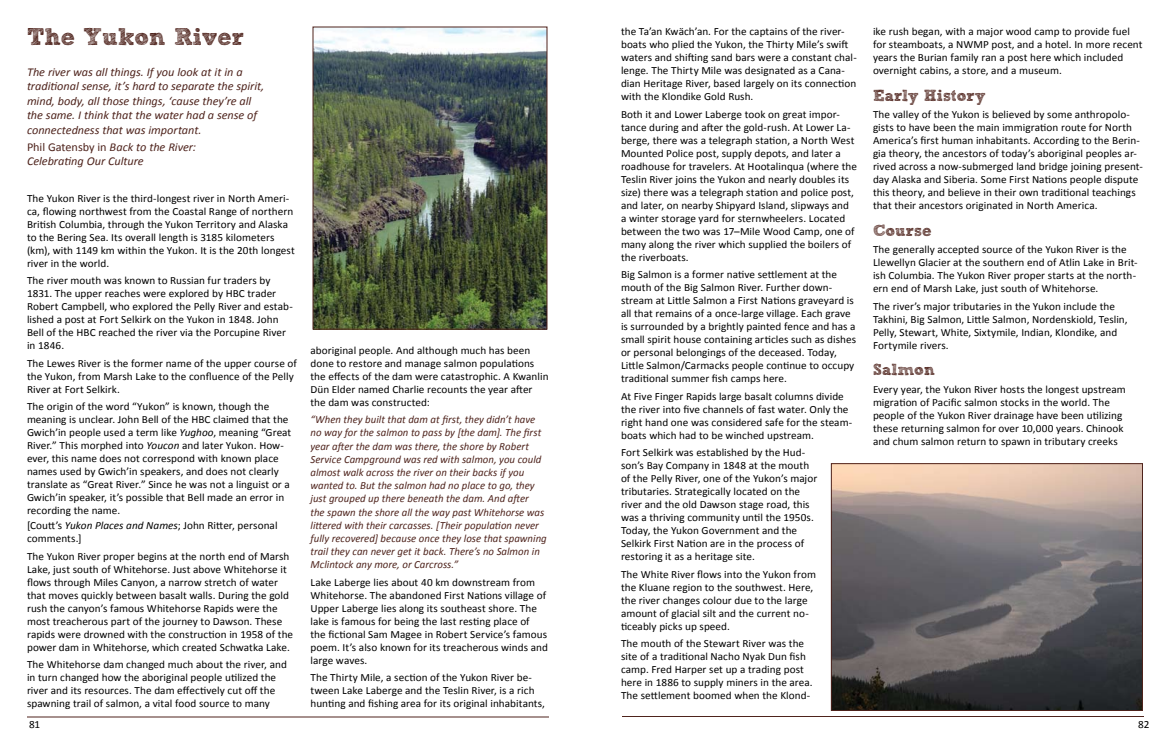
<style>
.page{position:relative;width:1170px;height:747px;background:#fff}
.page>*{position:absolute;margin:0;border:0;box-sizing:border-box;transform-origin:0 0}
.t1{font:24px "Sketch Rockwell";color:#4e231c}
.t2{font:16px "Sketch Rockwell";color:#4e231c}
.t3{font:italic 12px/14.4px "Calibri";letter-spacing:-.005em;color:#4e231c}
.t4{font:11px/13px "Calibri";letter-spacing:.005em;color:#000}
.t5{font:italic 11px/13.2px "Calibri";color:#4e231c}
.s1{font-style:normal}
.s2{font-style:italic}
</style>
<div class="page">
<hr style="left:27px;top:717px;width:522px;height:1px;background:#4e231c">
<hr style="left:622px;top:716px;width:522px;height:1px;background:#4e231c">
<img style="left:833px;top:465px;width:308px;height:244px">
<div style="left:831px;top:463px;width:312px;height:248px;border:1px solid #4e231c"></div>
<img style="left:314px;top:28px;width:232px;height:300px">
<div style="left:312px;top:26px;width:236px;height:304px;border:1px solid #4e231c"></div>
<h1 class="t1" style="left:27px;top:24px;width:219px">The Yukon River</h1>
<p class="t3" style="left:27px;top:64px;width:239px">The river was all things. If you look at it in a traditional sense, it’s hard to separate the spirit, mind, body, all those things, ‘cause they’re all the same. I think that the water had a sense of connectedness that was important.</p>
<p class="t3" style="left:27px;top:139px;width:171px"><span class="s1">Phil Gatensby in</span> Back to the River:<br>Celebrating Our Culture</p>
<p class="t4" style="left:27px;top:191px;width:269px">The Yukon River is the third-longest river in North Ameri&shy;ca, flowing northwest from the Coastal Range of northern British Columbia, through the Yukon Territory and Alaska to the Bering Sea. Its overall length is 3185 kilometers (km), with 1149 km within the Yukon. It is the 20th longest river in the world.</p>
<p class="t4" style="left:27px;top:274px;width:267px">The river mouth was known to Russian fur traders by 1831. The upper reaches were explored by HBC trader Robert Campbell, who explored the Pelly River and estab&shy;lished a post at Fort Selkirk on the Yukon in 1848. John Bell of the HBC reached the river via the Porcupine River in 1846.</p>
<p class="t4" style="left:27px;top:356px;width:271px">The Lewes River is the former name of the upper course of the Yukon, from Marsh Lake to the confluence of the Pelly<br>River at Fort Selkirk.</p>
<p class="t4" style="left:27px;top:400px;width:266px">The origin of the word “Yukon” is known, though the meaning is unclear. John Bell of the HBC claimed that the Gwich’in people used a term like <span class="s2">Yughoo</span>, meaning “Great River.” This morphed into <span class="s2">Youcon</span> and later Yukon. How&shy;ever, this name does not correspond with known place names used by Gwich’in speakers, and does not clearly translate as “Great River.” Since he was not a linguist or a Gwich’in speaker, it’s possible that Bell made an error in recording the name.</p>
<p class="t4" style="left:27px;top:519px;width:252px">[Coutt’s <span class="s2">Yukon Places and Names</span>; John Ritter, personal comments.]</p>
<p class="t4" style="left:27px;top:549px;width:268px">The Yukon River proper begins at the north end of Marsh Lake, just south of Whitehorse. Just above Whitehorse it flows through Miles Canyon, a narrow stretch of water that moves quickly between basalt walls. During the gold rush the canyon’s famous Whitehorse Rapids were the most treacherous part of the journey to Dawson. These rapids were drowned with the construction in 1958 of the power dam in Whitehorse, which created Schwatka Lake.</p>
<p class="t4" style="left:27px;top:658px;width:261px">The Whitehorse dam changed much about the river, and in turn changed how the aboriginal people utilized the river and its resources. The dam effectively cut off the spawning trail of salmon, a vital food source to many</p>
<p class="t4" style="left:310px;top:343px;width:240px">aboriginal people. And although much has been done to restore and manage salmon populations the effects of the dam were catastrophic. A Kwanlin Dün Elder named Charlie recounts the year after the dam was constructed:</p>
<p class="t5" style="left:310px;top:412px;width:238px">“When they built that dam at first, they didn’t have no way for the salmon to pass by [the dam]. The first year after the dam was there, the shore by Robert Service Campground was red with salmon, you could almost walk across the river on their backs if you wanted to. But the salmon had no place to go, they just grouped up there beneath the dam. And after<br>the spawn the shore all the way past Whitehorse was littered with their carcasses. [Their population never fully recovered] because once they lose that spawning trail they can never get it back. There’s no Salmon in Mclintock any more, or Carcross.”</p>
<p class="t4" style="left:310px;top:575px;width:239px">Lake Laberge lies about 40 km downstream from Whitehorse. The abandoned First Nations village of Upper Laberge lies along its southeast shore. The lake is famous for being the last resting place of<br>the fictional Sam Magee in Robert Service’s famous poem. It’s also known for its treacherous winds and large waves.</p>
<p class="t4" style="left:310px;top:671px;width:236px">The Thirty Mile, a section of the Yukon River be&shy;tween Lake Laberge and the Teslin River, is a rich hunting and fishing area for its original inhabitants,</p>
<p class="t4" style="left:621px;top:25px;width:237px">the Ta’an Kwäch’an. For the captains of the river&shy;boats who plied the Yukon, the Thirty Mile’s swift waters and shifting sand bars were a constant chal&shy;lenge. The Thirty Mile was designated as a Cana&shy;dian Heritage River, based largely on its connection with the Klondike Gold Rush.</p>
<p class="t4" style="left:621px;top:107px;width:238px">Both it and Lower Laberge took on great impor&shy;tance during and after the gold-rush. At Lower La&shy;berge, there was a telegraph station, a North West Mounted Police post, supply depots, and later a roadhouse for travelers. At Hootalinqua (where the Teslin River joins the Yukon and nearly doubles its size) there was a telegraph station and police post, and later, on nearby Shipyard Island, slipways and a winter storage yard for sternwheelers. Located between the two was 17–Mile Wood Camp, one of many along the river which supplied the boilers of the riverboats.</p>
<p class="t4" style="left:621px;top:268px;width:237px">Big Salmon is a former native settlement at the mouth of the Big Salmon River. Further down&shy;stream at Little Salmon a First Nations graveyard is all that remains of a once-large village. Each grave is surrounded by a brightly painted fence and has a small spirit house containing articles such as dishes or personal belongings of the deceased. Today, Little Salmon/Carmacks people continue to occupy traditional summer fish camps here.</p>
<p class="t4" style="left:621px;top:389px;width:233px">At Five Finger Rapids large basalt columns divide the river into five channels of fast water. Only the right hand one was considered safe for the steam&shy;boats which had to be winched upstream.</p>
<p class="t4" style="left:621px;top:446px;width:198px">Fort Selkirk was established by the Hud&shy;son’s Bay Company in 1848 at the mouth of the Pelly River, one of the Yukon’s major tributaries. Strategically located on the river and the old Dawson stage road, this was a thriving community until the 1950s.<br>Today, the Yukon Government and the Selkirk First Nation are in the process of restoring it as a heritage site.</p>
<p class="t4" style="left:621px;top:567px;width:197px">The White River flows into the Yukon from the Kluane region to the southwest. Here, the river changes colour due to the large amount of glacial silt and the current no&shy;ticeably picks up speed.</p>
<p class="t4" style="left:621px;top:637px;width:193px">The mouth of the Stewart River was the site of a traditional Nacho Nyak Dun fish camp. Fred Harper set up a trading post here in 1886 to supply miners in the area.<br>The settlement boomed when the Klond-</p>
<p class="t4" style="left:873px;top:25px;width:271px">ike rush began, with a major wood camp to provide fuel for steamboats, a NWMP post, and a hotel. In more recent years the Burian family ran a post here which included overnight cabins, a store, and a museum.</p>
<h2 class="t2" style="left:873px;top:86px;width:114px">Early History</h2>
<p class="t4" style="left:873px;top:108px;width:271px">The valley of the Yukon is believed by some anthropolo&shy;gists to have been the main immigration route for North America’s first human inhabitants. According to the Berin&shy;gia theory, the ancestors of today’s aboriginal peoples ar&shy;rived across a now-submerged land bridge joining present&shy;day Alaska and Siberia. Some First Nations people dispute this theory, and believe in their own traditional teachings that their ancestors originated in North America.</p>
<h2 class="t2" style="left:873px;top:221px;width:60px">Course</h2>
<p class="t4" style="left:873px;top:243px;width:266px">The generally accepted source of the Yukon River is the Llewellyn Glacier at the southern end of Atlin Lake in Brit&shy;ish Columbia. The Yukon River proper starts at the north&shy;ern end of Marsh Lake, just south of Whitehorse.</p>
<p class="t4" style="left:873px;top:299px;width:256px">The river’s major tributaries in the Yukon include the Takhini, Big Salmon, Little Salmon, Nordenskiold, Teslin, Pelly, Stewart, White, Sixtymile, Indian, Klondike, and Fortymile rivers.</p>
<h2 class="t2" style="left:873px;top:361px;width:64px">Salmon</h2>
<p class="t4" style="left:873px;top:382px;width:254px">Every year, the Yukon River hosts the longest upstream migration of Pacific salmon stocks in the world. The people of the Yukon River drainage have been utilizing these returning salmon for over 10,000 years. Chinook and chum salmon return to spawn in tributary creeks</p>
<p class="t4" style="left:29px;top:718px;width:13px">81</p>
<p class="t4" style="left:1138px;top:718px;width:13px">82</p>
</div>
